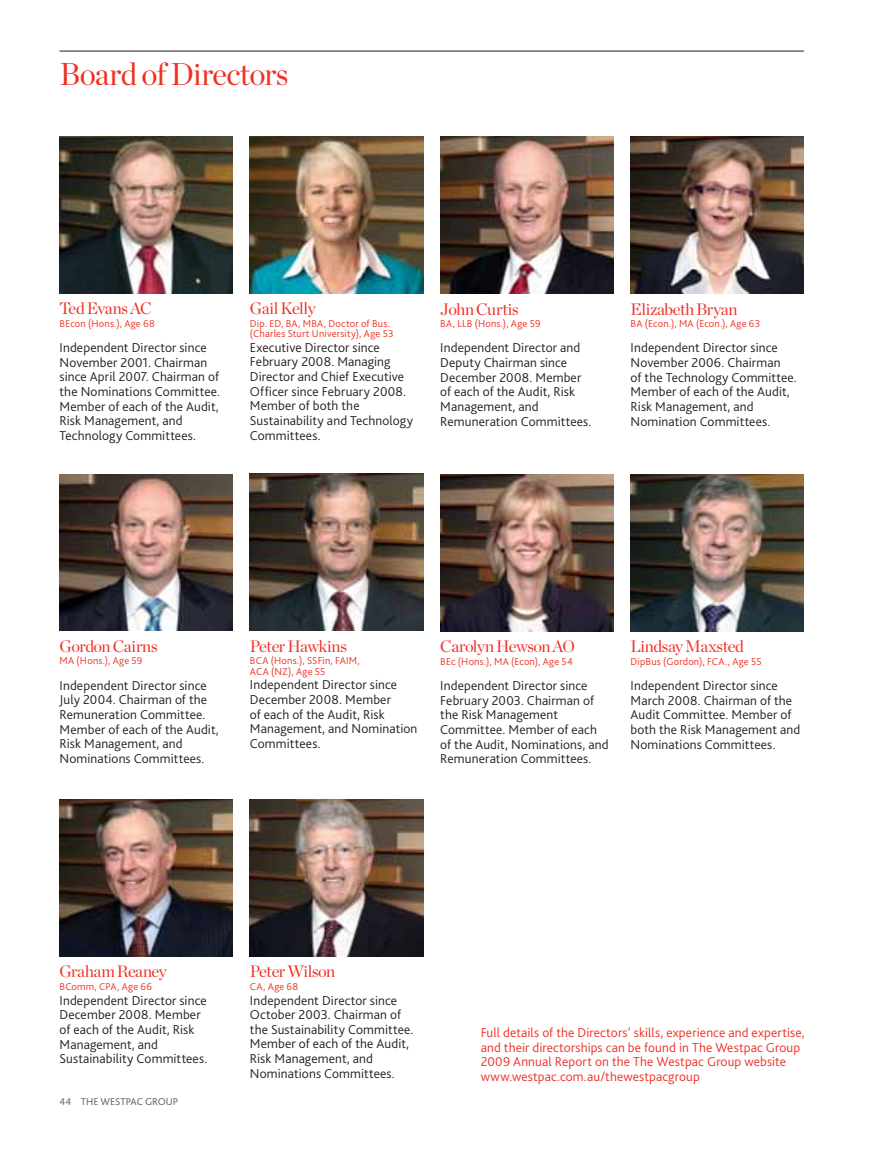
<style>
.page{position:relative;width:872px;height:1149px;background:#fff}
.page>*{position:absolute;margin:0;border:0;box-sizing:border-box;transform-origin:0 0}
.t1{font:31.5px "Chronicle Display";letter-spacing:-.02em;color:#ee3124}
.t2{font:16.5px "Chronicle Display";letter-spacing:-.03em;color:#ee3124}
.t3{font:300 13.5px/14.5px "Bliss 2";letter-spacing:.01em;color:#231f20}
.t4{font:300 13.5px/14.5px "Bliss 2";letter-spacing:.01em;color:#ee3124}
.t5{font:300 10.5px/10.5px "Bliss 2";letter-spacing:.02em;color:#ee3124}
.t6{font:10.5px "Bliss 2";color:#6d6e71}
</style>
<div class="page">
<img style="left:60px;top:799px;width:173px;height:157px">
<img style="left:250px;top:799px;width:173px;height:157px">
<img style="left:60px;top:136px;width:173px;height:157px">
<img style="left:250px;top:136px;width:173px;height:157px">
<img style="left:440px;top:137px;width:173px;height:156px">
<img style="left:630px;top:137px;width:174px;height:156px">
<img style="left:60px;top:474px;width:173px;height:156px">
<img style="left:250px;top:473px;width:173px;height:157px">
<img style="left:440px;top:474px;width:173px;height:157px">
<img style="left:630px;top:474px;width:174px;height:157px">
<hr style="left:60px;top:51px;width:744px;height:1px;background:#231f20">
<h1 class="t1" style="left:60px;top:50px;width:230px">Board of Directors</h1>
<p class="t2" style="left:60px;top:296px;width:94px">Ted Evans AC</p>
<p class="t5" style="left:60px;top:318px;width:97px">BEcon (Hons.), Age 68</p>
<p class="t3" style="left:60px;top:340px;width:162px">Independent Director since<br>November 2001. Chairman since April 2007. Chairman of the Nominations Committee.<br>Member of each of the Audit,<br>Risk Management, and<br>Technology Committees.</p>
<p class="t2" style="left:250px;top:295px;width:67px">Gail Kelly</p>
<p class="t5" style="left:250px;top:317px;width:145px">Dip. ED, BA, MBA, Doctor of Bus. (Charles Sturt University), Age 53</p>
<p class="t3" style="left:250px;top:339px;width:165px">Executive Director since<br>February 2008. Managing<br>Director and Chief Executive<br>Officer since February 2008.<br>Member of both the<br>Sustainability and Technology<br>Committees.</p>
<p class="t2" style="left:440px;top:296px;width:80px">John Curtis</p>
<p class="t5" style="left:440px;top:318px;width:102px">BA, LLB (Hons.), Age 59</p>
<p class="t3" style="left:440px;top:340px;width:153px">Independent Director and<br>Deputy Chairman since<br>December 2008. Member of each of the Audit, Risk<br>Management, and<br>Remuneration Committees.</p>
<p class="t2" style="left:630px;top:296px;width:109px">Elizabeth Bryan</p>
<p class="t5" style="left:630px;top:318px;width:131px">BA (Econ.), MA (Econ.), Age 63</p>
<p class="t3" style="left:630px;top:340px;width:168px">Independent Director since<br>November 2006. Chairman<br>of the Technology Committee.<br>Member of each of the Audit,<br>Risk Management, and<br>Nomination Committees.</p>
<p class="t2" style="left:60px;top:633px;width:100px">Gordon Cairns</p>
<p class="t5" style="left:60px;top:655px;width:84px">MA (Hons.), Age 59</p>
<p class="t3" style="left:60px;top:677px;width:161px">Independent Director since<br>July 2004. Chairman of the<br>Remuneration Committee.<br>Member of each of the Audit,<br>Risk Management, and<br>Nominations Committees.</p>
<p class="t2" style="left:250px;top:633px;width:99px">Peter Hawkins</p>
<p class="t5" style="left:250px;top:655px;width:111px">BCA (Hons.), SSFin, FAIM,<br>ACA (NZ), Age 55</p>
<p class="t3" style="left:250px;top:677px;width:169px">Independent Director since<br>December 2008. Member<br>of each of the Audit, Risk<br>Management, and Nomination<br>Committees.</p>
<p class="t2" style="left:440px;top:633px;width:136px">Carolyn Hewson AO</p>
<p class="t5" style="left:440px;top:655px;width:134px">BEc (Hons.), MA (Econ), Age 54</p>
<p class="t3" style="left:440px;top:677px;width:170px">Independent Director since<br>February 2003. Chairman of the Risk Management<br>Committee. Member of each of the Audit, Nominations, and<br>Remuneration Committees.</p>
<p class="t2" style="left:630px;top:633px;width:115px">Lindsay Maxsted</p>
<p class="t5" style="left:630px;top:655px;width:133px">DipBus (Gordon), FCA., Age 55</p>
<p class="t3" style="left:630px;top:677px;width:171px">Independent Director since<br>March 2008. Chairman of the<br>Audit Committee. Member of both the Risk Management and<br>Nominations Committees.</p>
<p class="t2" style="left:60px;top:958px;width:109px">Graham Reaney</p>
<p class="t5" style="left:60px;top:980px;width:94px">BComm, CPA, Age 66</p>
<p class="t3" style="left:60px;top:992px;width:149px">Independent Director since<br>December 2008. Member of each of the Audit, Risk<br>Management, and<br>Sustainability Committees.</p>
<p class="t6" style="left:60px;top:1094px;width:120px">44 THE WESTPAC GROUP</p>
<p class="t2" style="left:250px;top:958px;width:87px">Peter Wilson</p>
<p class="t5" style="left:250px;top:980px;width:50px">CA, Age 68</p>
<p class="t3" style="left:250px;top:992px;width:165px">Independent Director since<br>October 2003. Chairman of the Sustainability Committee.<br>Member of each of the Audit,<br>Risk Management, and<br>Nominations Committees.</p>
<p class="t4" style="left:480px;top:1024px;width:325px">Full details of the Directors’ skills, experience and expertise, and their directorships can be found in The Westpac Group 2009 Annual Report on the The Westpac Group website www.westpac.com.au/thewestpacgroup</p>
</div>
